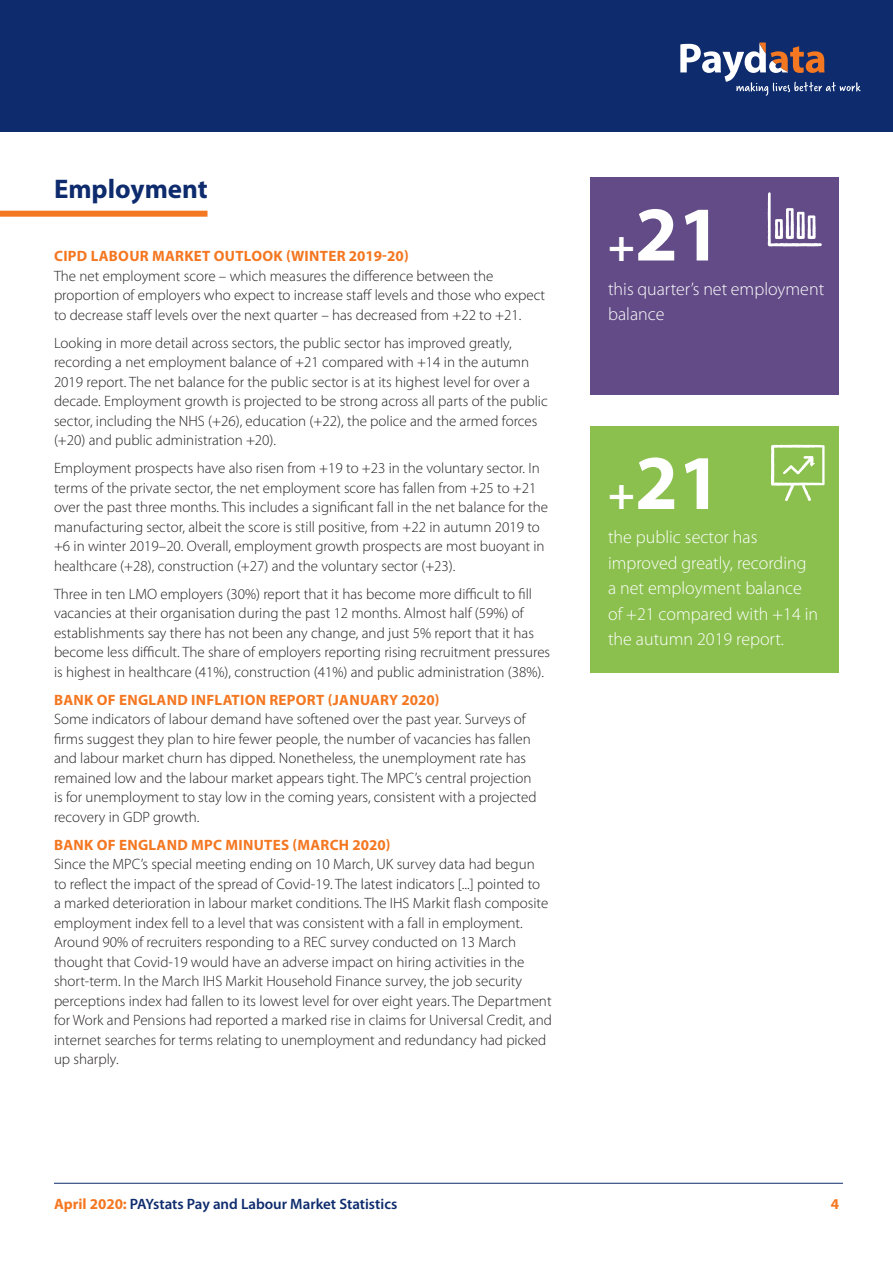
<style>
.page{position:relative;width:893px;height:1263px;background:#fff}
.page>*{position:absolute;margin:0;border:0;box-sizing:border-box;transform-origin:0 0}
.t1{font:700 78px "Myriad Pro";color:#fff}
.t2{font:700 27px "Myriad Pro";color:#0d2b6d}
.t3{font:300 18px/25.5px "Myriad Pro";color:#fff}
.t4{font:300 15px/19.5px "Myriad Pro";color:#231f20}
.t5{font:700 15px "Myriad Pro";letter-spacing:.02em;color:#f47721}
.t6{font:600 15px "Myriad Pro";color:#0d2b6d}
.s1{font-size:45px}
.s2{font-weight:700;color:#f47721}
</style>
<div class="page">
<div style="left:0;top:211px;width:207px;height:6px;background:#f47721"></div>
<div style="left:590px;top:178px;width:249px;height:217px;background:#624b86"></div>
<svg style="left:768px;top:192px;width:54px;height:55px"></svg>
<div style="left:590px;top:426px;width:249px;height:247px;background:#8bc04e"></div>
<svg style="left:771px;top:445px;width:54px;height:56px"></svg>
<div style="left:0;top:0;width:893px;height:132px;background:#0d2b6d"></div>
<svg style="left:680px;top:43px;width:181px;height:53px"></svg>
<hr style="left:54px;top:1183px;width:789px;height:1px;background:#0d2b6d">
<p class="t2" style="left:54px;top:171px;width:155px">Employment</p>
<p class="t5" style="left:54px;top:246px;width:356px">CIPD LABOUR MARKET OUTLOOK (WINTER 2019-20)</p>
<p class="t4" style="left:54px;top:266px;width:493px">The net employment score – which measures the difference between the proportion of employers who expect to increase staff levels and those who expect to decrease staff levels over the next quarter – has decreased from +22 to +21.</p>
<p class="t4" style="left:54px;top:333px;width:495px">Looking in more detail across sectors, the public sector has improved greatly, recording a net employment balance of +21 compared with +14 in the autumn 2019 report. The net balance for the public sector is at its highest level for over a decade. Employment growth is projected to be strong across all parts of the public sector, including the NHS (+26), education (+22), the police and the armed forces (+20) and public administration +20).</p>
<p class="t4" style="left:54px;top:458px;width:495px">Employment prospects have also risen from +19 to +23 in the voluntary sector. In terms of the private sector, the net employment score has fallen from +25 to +21 over the past three months. This includes a significant fall in the net balance for the manufacturing sector, albeit the score is still positive, from +22 in autumn 2019 to +6 in winter 2019–20. Overall, employment growth prospects are most buoyant in healthcare (+28), construction (+27) and the voluntary sector (+23).</p>
<p class="t4" style="left:54px;top:584px;width:498px">Three in ten LMO employers (30%) report that it has become more difficult to fill vacancies at their organisation during the past 12 months. Almost half (59%) of establishments say there has not been any change, and just 5% report that it has become less difficult. The share of employers reporting rising recruitment pressures is highest in healthcare (41%), construction (41%) and public administration (38%).</p>
<p class="t5" style="left:54px;top:690px;width:387px">BANK OF ENGLAND INFLATION REPORT (JANUARY 2020)</p>
<p class="t4" style="left:54px;top:709px;width:484px">Some indicators of labour demand have softened over the past year. Surveys of firms suggest they plan to hire fewer people, the number of vacancies has fallen and labour market churn has dipped. Nonetheless, the unemployment rate has remained low and the labour market appears tight. The MPC’s central projection is for unemployment to stay low in the coming years, consistent with a projected recovery in GDP growth.</p>
<p class="t5" style="left:54px;top:835px;width:338px">BANK OF ENGLAND MPC MINUTES (MARCH 2020)</p>
<p class="t4" style="left:54px;top:854px;width:499px">Since the MPC’s special meeting ending on 10 March, UK survey data had begun<br>to reflect the impact of the spread of Covid-19. The latest indicators [...] pointed to<br>a marked deterioration in labour market conditions. The IHS Markit flash composite employment index fell to a level that was consistent with a fall in employment.<br>Around 90% of recruiters responding to a REC survey conducted on 13 March thought that Covid-19 would have an adverse impact on hiring activities in the short-term. In the March IHS Markit Household Finance survey, the job security perceptions index had fallen to its lowest level for over eight years. The Department for Work and Pensions had reported a marked rise in claims for Universal Credit, and internet searches for terms relating to unemployment and redundancy had picked up sharply.</p>
<p class="t1" style="left:608px;top:183px;width:115px"><span class="s1">+</span>21</p>
<p class="t3" style="left:608px;top:276px;width:218px">this quarter’s net employment balance</p>
<p class="t1" style="left:608px;top:432px;width:115px"><span class="s1">+</span>21</p>
<p class="t3" style="left:608px;top:524px;width:212px">the public sector has improved greatly, recording a net employment balance of +21 compared with +14 in the autumn 2019 report.</p>
<p class="t6" style="left:54px;top:1195px;width:345px"><span class="s2">April 2020:</span> PAYstats Pay and Labour Market Statistics</p>
<p class="t5" style="left:831px;top:1194px;width:10px">4</p>
</div>
